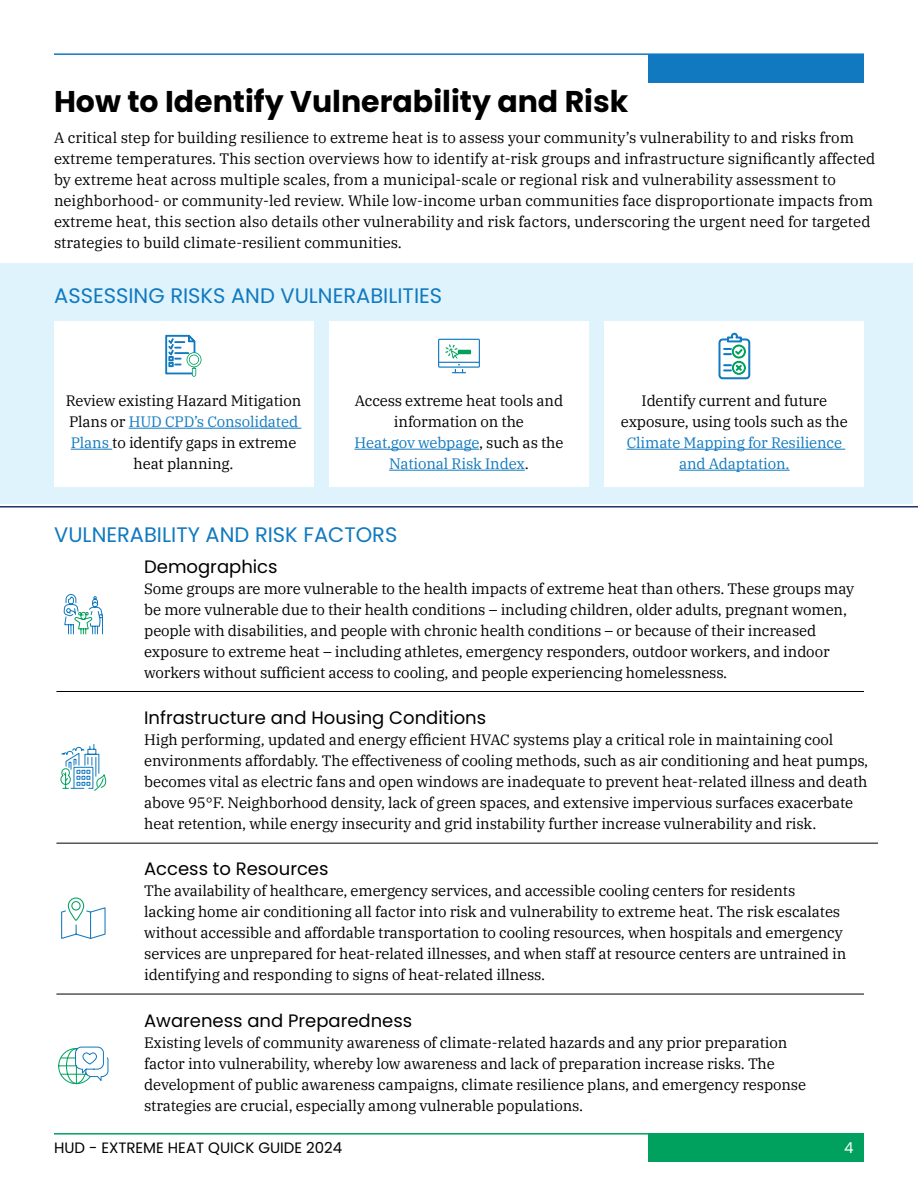
<style>
.page{position:relative;width:918px;height:1188px;background:#fff}
.page>*{position:absolute;margin:0;border:0;box-sizing:border-box;transform-origin:0 0}
.t1{font:700 30px "Poppins";color:#000}
.t2{font:21px "Poppins";color:#1079bf}
._12Pt_Poppins{font:18px "Poppins";color:#000}
._10pt_IBM_Plex_Serif_with_Rule{font:15px/21px "IBM Plex Serif";letter-spacing:-.01em;color:#000}
._10pt_IBM_Plex_Serif{font:15px/21px "IBM Plex Serif";letter-spacing:-.01em;color:#000;text-align:center}
.Body{font:15px/21px "IBM Plex Serif";color:#000}
.t3{font:15px "Poppins";color:#000}
.t4{font:15px "Poppins";color:#fff}
.s1{color:#1079bf}
</style>
<div class="page">
<hr style="left:54px;top:53px;width:810px;height:2px;background:#1079bf">
<div style="left:648px;top:54px;width:216px;height:28px;background:#1079bf"></div>
<div style="left:0;top:264px;width:913px;height:240px;background:#dff3fd"></div>
<div style="left:605px;top:321px;width:259px;height:166px;background:#fff"></div>
<svg style="left:719px;top:333px;width:31px;height:46px"></svg>
<hr style="left:627px;top:449px;width:218px;height:1px;background:#1079bf">
<hr style="left:679px;top:470px;width:111px;height:1px;background:#1079bf">
<div style="left:54px;top:321px;width:259px;height:166px;background:#fff"></div>
<hr style="left:129px;top:428px;width:172px;height:1px;background:#1079bf">
<hr style="left:71px;top:449px;width:41px;height:1px;background:#1079bf">
<svg style="left:166px;top:335px;width:36px;height:42px"></svg>
<hr style="left:56px;top:691px;width:808px;height:1px;background:#000">
<hr style="left:56px;top:843px;width:822px;height:1px;background:#000">
<hr style="left:56px;top:994px;width:808px;height:1px;background:#000">
<hr style="left:0;top:506px;width:918px;height:2px;background:#1d3766">
<svg style="left:63px;top:594px;width:40px;height:41px"></svg>
<svg style="left:60px;top:743px;width:47px;height:48px"></svg>
<svg style="left:61px;top:897px;width:45px;height:42px"></svg>
<svg style="left:58px;top:1046px;width:51px;height:39px"></svg>
<div style="left:329px;top:321px;width:260px;height:166px;background:#fff"></div>
<svg style="left:438px;top:339px;width:42px;height:34px"></svg>
<hr style="left:354px;top:449px;width:125px;height:1px;background:#1079bf">
<hr style="left:389px;top:470px;width:136px;height:1px;background:#1079bf">
<hr style="left:54px;top:1133px;width:810px;height:2px;background:#00a15f">
<div style="left:648px;top:1133px;width:216px;height:28px;background:#00a15f"></div>
<h1 class="t1" style="left:54px;top:85px;width:576px">How to Identify Vulnerability and Risk</h1>
<p class="Body" style="left:54px;top:126px;width:823px">A critical step for building resilience to extreme heat is to assess your community’s vulnerability to and risks from extreme temperatures. This section overviews how to identify at-risk groups and infrastructure significantly affected by extreme heat across multiple scales, from a municipal-scale or regional risk and vulnerability assessment to neighborhood- or community-led review. While low-income urban communities face disproportionate impacts from extreme heat, this section also details other vulnerability and risk factors, underscoring the urgent need for targeted strategies to build climate-resilient communities.</p>
<h2 class="t2" style="left:54px;top:283px;width:390px">ASSESSING RISKS AND VULNERABILITIES</h2>
<p class="_10pt_IBM_Plex_Serif" style="left:66px;top:389px;width:237px">Review existing Hazard Mitigation<br>Plans or <span class="s1">HUD CPD’s Consolidated<br>Plans</span> to identify gaps in extreme heat planning.</p>
<p class="_10pt_IBM_Plex_Serif" style="left:354px;top:389px;width:211px">Access extreme heat tools and information on the<br><span class="s1">Heat.gov webpage</span>, such as the<br><span class="s1">National Risk Index</span>.</p>
<h2 class="t2" style="left:54px;top:522px;width:345px">VULNERABILITY AND RISK FACTORS</h2>
<p class="_10pt_IBM_Plex_Serif" style="left:621px;top:389px;width:228px">Identify current and future exposure, using tools such as the<br><span class="s1">Climate Mapping for Resilience and Adaptation.</span></p>
<p class="_12Pt_Poppins" style="left:144px;top:556px;width:135px">Demographics</p>
<p class="_10pt_IBM_Plex_Serif_with_Rule" style="left:144px;top:577px;width:712px">Some groups are more vulnerable to the health impacts of extreme heat than others. These groups may be more vulnerable due to their health conditions – including children, older adults, pregnant women, people with disabilities, and people with chronic health conditions – or because of their increased exposure to extreme heat – including athletes, emergency responders, outdoor workers, and indoor workers without sufficient access to cooling, and people experiencing homelessness.</p>
<p class="_12Pt_Poppins" style="left:144px;top:708px;width:344px">Infrastructure and Housing Conditions</p>
<p class="_10pt_IBM_Plex_Serif_with_Rule" style="left:144px;top:728px;width:726px">High performing, updated and energy efficient HVAC systems play a critical role in maintaining cool environments affordably. The effectiveness of cooling methods, such as air conditioning and heat pumps, becomes vital as electric fans and open windows are inadequate to prevent heat-related illness and death above 95°F. Neighborhood density, lack of green spaces, and extensive impervious surfaces exacerbate heat retention, while energy insecurity and grid instability further increase vulnerability and risk.</p>
<p class="_12Pt_Poppins" style="left:144px;top:858px;width:186px">Access to Resources</p>
<p class="_10pt_IBM_Plex_Serif_with_Rule" style="left:144px;top:879px;width:704px">The availability of healthcare, emergency services, and accessible cooling centers for residents lacking home air conditioning all factor into risk and vulnerability to extreme heat. The risk escalates without accessible and affordable transportation to cooling resources, when hospitals and emergency services are unprepared for heat-related illnesses, and when staff at resource centers are untrained in identifying and responding to signs of heat-related illness.</p>
<p class="_12Pt_Poppins" style="left:144px;top:1010px;width:270px">Awareness and Preparedness</p>
<p class="_10pt_IBM_Plex_Serif" style="left:144px;top:1031px;width:663px;text-align:left">Existing levels of community awareness of climate-related hazards and any prior preparation factor into vulnerability, whereby low awareness and lack of preparation increase risks. The development of public awareness campaigns, climate resilience plans, and emergency response strategies are crucial, especially among vulnerable populations.</p>
<p class="t3" style="left:54px;top:1139px;width:290px">HUD - EXTREME HEAT QUICK GUIDE 2024</p>
<p class="t4" style="left:844px;top:1139px;width:11px">4</p>
</div>
